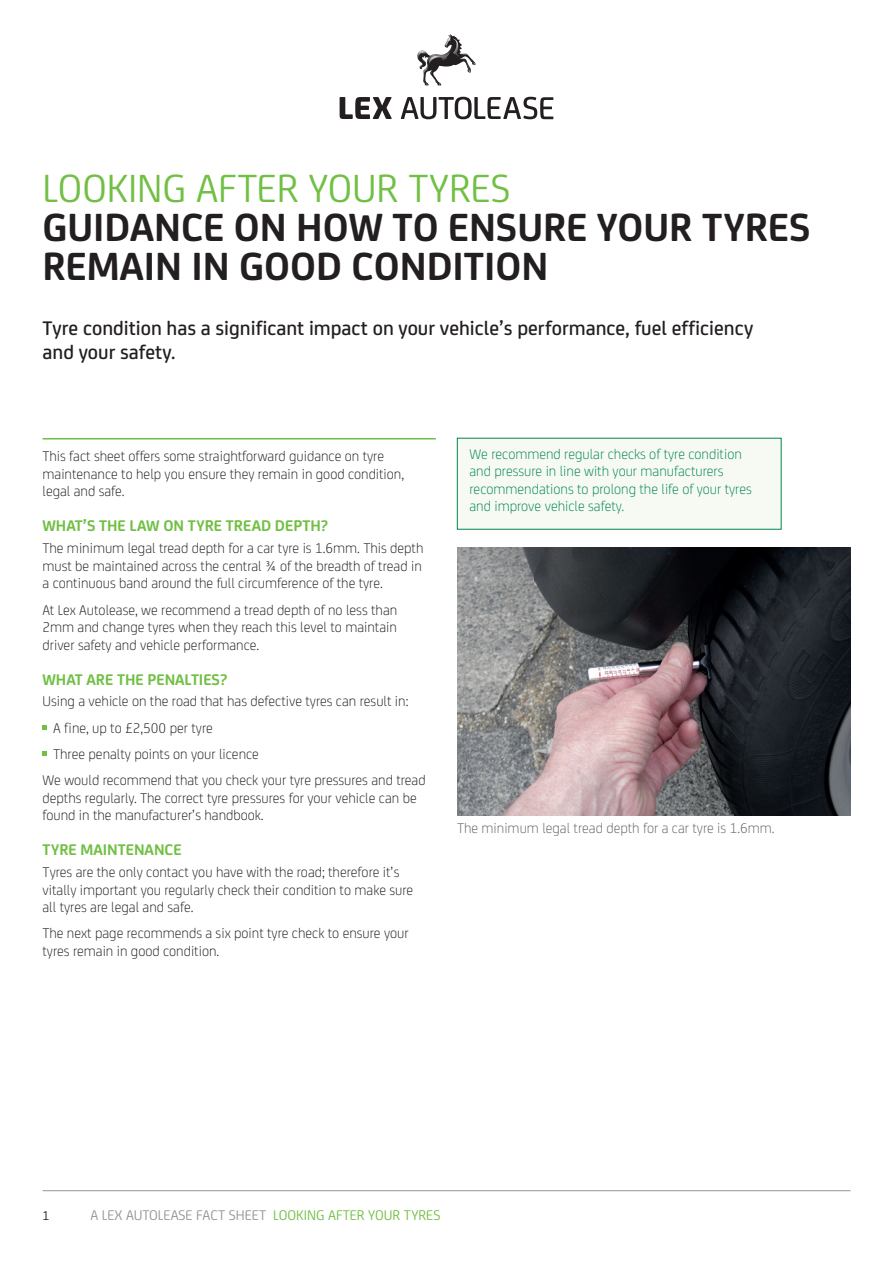
<style>
.page{position:relative;width:893px;height:1263px;background:#fff}
.page>*{position:absolute;margin:0;border:0;box-sizing:border-box;transform-origin:0 0}
.t1{font:700 42px/39px "Lex Joey";color:#231f20}
.t2{font:42px "Lex Joey";color:#71bf44}
.t3{font:500 21px/24px "Lex Joey";color:#231f20}
.t4{font:700 16.5px "Lex Joey";color:#71bf44}
.t5{font:300 15px/17.5px "Lex Joey";color:#231f20}
.t6{font:300 15px/17.5px "Lex Joey";color:#03854e}
.t7{font:300 15px "Lex Joey";color:#636366}
.t8{font:15px "Lex Joey";color:#939598}
.t9{font:13.5px "Lex Joey";color:#231f20}
.s1{color:#71bf44}
</style>
<div class="page">
<hr style="left:43px;top:1190px;width:807px;height:1px;background:#939598">
<hr style="left:43px;top:438px;width:393px;height:1px;background:#71bf44">
<svg style="left:43px;top:725px;width:4px;height:5px"></svg>
<svg style="left:43px;top:752px;width:4px;height:4px"></svg>
<div style="left:457px;top:438px;width:324px;height:91px;background:#f6faf3"></div>
<img style="left:457px;top:548px;width:393px;height:268px">
<svg style="left:340px;top:97px;width:213px;height:22px"></svg>
<img style="left:417px;top:34px;width:35px;height:51px">
<svg style="left:419px;top:51px;width:7px;height:4px"></svg>
<img style="left:453px;top:39px;width:6px;height:20px">
<svg style="left:445px;top:38px;width:6px;height:8px"></svg>
<img style="left:429px;top:53px;width:20px;height:11px">
<h1 class="t2" style="left:43px;top:173px;width:469px">LOOKING AFTER YOUR TYRES</h1>
<h1 class="t1" style="left:43px;top:211px;width:770px">GUIDANCE ON HOW TO ENSURE YOUR TYRES<br>REMAIN IN GOOD CONDITION</h1>
<h2 class="t3" style="left:43px;top:317px;width:712px">Tyre condition has a significant impact on your vehicle’s performance, fuel efficiency and your safety.</h2>
<p class="t5" style="left:43px;top:449px;width:363px">This fact sheet offers some straightforward guidance on tyre maintenance to help you ensure they remain in good condition, legal and safe.</p>
<p class="t4" style="left:43px;top:520px;width:287px">WHAT’S THE LAW ON TYRE TREAD DEPTH?</p>
<p class="t5" style="left:43px;top:541px;width:382px;text-align:justify">The minimum legal tread depth for a car tyre is 1.6mm. This depth must be maintained across the central ¾ of the breadth of tread in a continuous band around the full circumference of the tyre.</p>
<p class="t5" style="left:43px;top:602px;width:356px;text-align:justify">At Lex Autolease, we recommend a tread depth of no less than 2mm and change tyres when they reach this level to maintain driver safety and vehicle performance.</p>
<p class="t4" style="left:43px;top:673px;width:186px">WHAT ARE THE PENALTIES?</p>
<p class="t5" style="left:43px;top:694px;width:367px">Using a vehicle on the road that has defective tyres can result in:</p>
<p class="t5" style="left:53px;top:720px;width:161px">A fine, up to £2,500 per tyre</p>
<p class="t5" style="left:53px;top:746px;width:207px">Three penalty points on your licence</p>
<p class="t5" style="left:43px;top:773px;width:385px">We would recommend that you check your tyre pressures and tread</p>
<p class="t5" style="left:43px;top:790px;width:376px">depths regularly. The correct tyre pressures for your vehicle can be found in the manufacturer’s handbook.</p>
<p class="t4" style="left:43px;top:844px;width:141px">TYRE MAINTENANCE</p>
<p class="t5" style="left:43px;top:864px;width:372px">Tyres are the only contact you have with the road; therefore it’s vitally important you regularly check their condition to make sure all tyres are legal and safe.</p>
<p class="t5" style="left:43px;top:926px;width:368px">The next page recommends a six point tyre check to ensure your tyres remain in good condition.</p>
<p class="t6" style="left:469px;top:446px;width:284px">We recommend regular checks of tyre condition and pressure in line with your manufacturers recommendations to prolong the life of your tyres and improve vehicle safety.</p>
<p class="t7" style="left:457px;top:823px;width:319px">The minimum legal tread depth for a car tyre is 1.6mm.</p>
<p class="t9" style="left:43px;top:1211px;width:9px">1</p>
<p class="t8" style="left:90px;top:1210px;width:351px">A LEX AUTOLEASE FACT SHEET <span class="s1">LOOKING AFTER YOUR TYRES</span></p>
</div>
